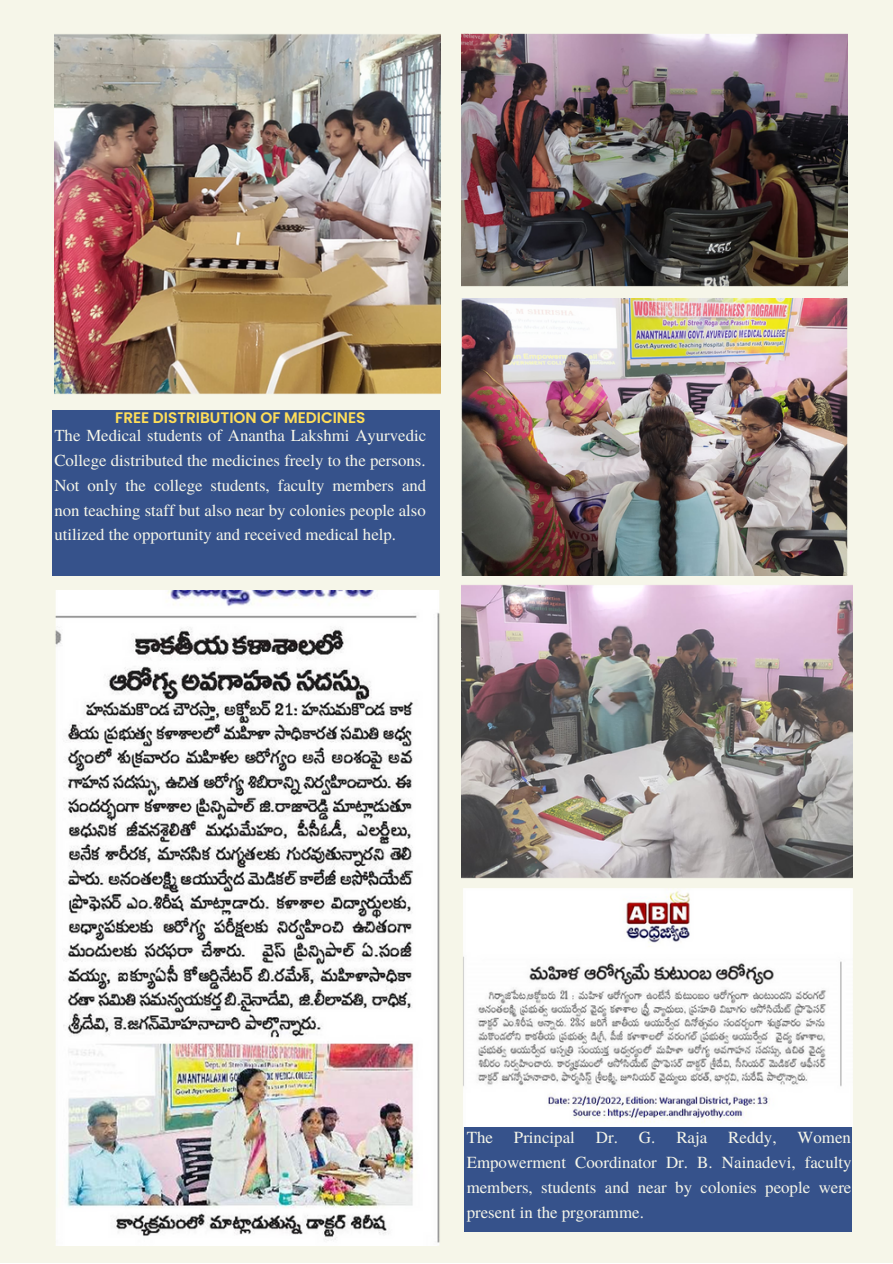
<style>
.page{position:relative;width:893px;height:1264px;background:#fff}
.page>*{position:absolute;margin:0;border:0;box-sizing:border-box;transform-origin:0 0}
.t1{font:16.95px/24.9px "Te X Gyre Termes";color:#f6f6e9;text-align:justify}
.t2{font:16.8px/24.8px "Te X Gyre Termes";color:#f6f6e9;text-align:justify}
.t3{font:600 15.3px "Poppins";color:#ffde59}
</style>
<div class="page">
<div style="left:0;top:0;width:892px;height:1262px;background:#f6f6e9"></div>
<img style="left:54px;top:34px;width:386px;height:360px">
<div style="left:53px;top:410px;width:387px;height:165px;background:#36528b"></div>
<img style="left:461px;top:33px;width:385px;height:253px">
<img style="left:463px;top:888px;width:390px;height:238px">
<img style="left:461px;top:585px;width:391px;height:293px">
<img style="left:461px;top:299px;width:386px;height:276px">
<img style="left:55px;top:591px;width:385px;height:654px">
<div style="left:464px;top:1127px;width:387px;height:104px;background:#36528b"></div>
<p class="t3" style="left:115px;top:407px;width:252px">FREE DISTRIBUTION OF MEDICINES</p>
<p class="t2" style="left:54px;top:422px;width:373px">The Medical students of Anantha Lakshmi Ayurvedic College distributed the medicines freely to the persons.<br>Not only the college students, faculty members and non teaching staff but also near by colonies people also utilized the opportunity and received medical help.</p>
<p class="t1" style="left:466px;top:1123px;width:386px">The Principal Dr. G. Raja Reddy, Women Empowerment Coordinator Dr. B. Nainadevi, faculty members, students and near by colonies people were present in the prgoramme.</p>
</div>
